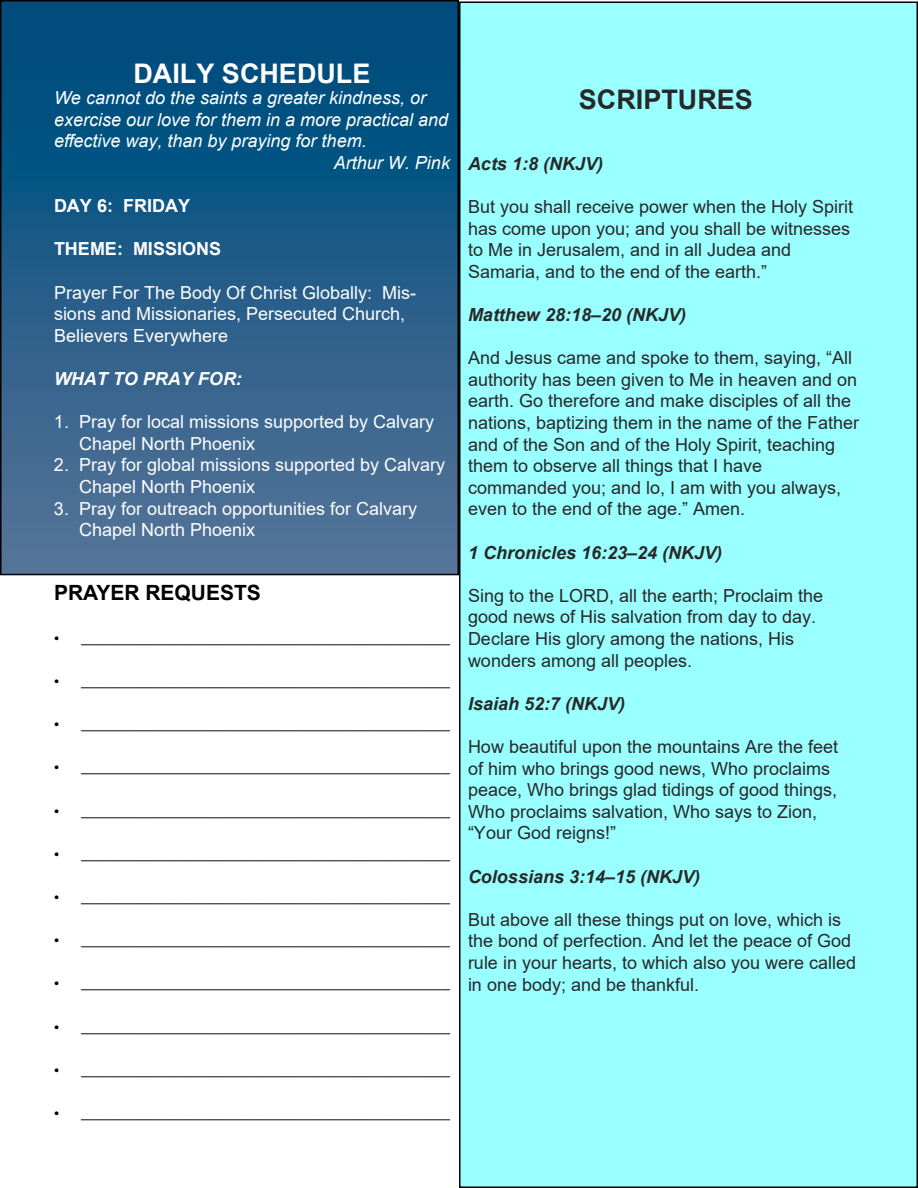
<style>
.page{position:relative;width:918px;height:1188px;background:#fff}
.page>*{position:absolute;margin:0;border:0;box-sizing:border-box;transform-origin:0 0}
.t1{font:700 27px "Arial";color:#fff}
.t2{font:700 27px "Arial";color:#292829}
.t3{font:700 21px "Arial";color:#000}
.t4{font:18px/21.6px "Arial";color:#292829}
.t5{font:18px "Myriad Pro";color:#000}
.t6{font:18px/21.6px "Arial";color:#fff}
.t7{font:italic 18px "Arial";color:#fff}
.t8{font:italic 700 18px "Arial";color:#292829}
.t9{font:700 18px "Arial";color:#fff}
.t10{font:italic 700 18px "Arial";color:#fff}
</style>
<div class="page">
<div style="left:460px;top:2px;width:457px;height:1185px;background:#9ff"></div>
<div style="left:1px;top:1px;width:457px;height:574px;background:linear-gradient(to bottom,#00497a,#577498)"></div>
<div style="left:0;top:0;width:459px;height:575px;border:2px solid #000"></div>
<h1 class="t1" style="left:133px;top:54px;width:239px">DAILY SCHEDULE</h1>
<p class="t7" style="left:54px;top:86px;width:374px">We cannot do the saints a greater kindness, or</p>
<p class="t7" style="left:54px;top:108px;width:396px">exercise our love for them in a more practical and</p>
<p class="t7" style="left:54px;top:129px;width:314px">effective way, than by praying for them.</p>
<p class="t7" style="left:334px;top:151px;width:118px">Arthur W. Pink</p>
<p class="t9" style="left:54px;top:193px;width:138px">DAY 6: FRIDAY</p>
<p class="t9" style="left:54px;top:236px;width:169px">THEME: MISSIONS</p>
<p class="t6" style="left:54px;top:281px;width:364px">Prayer For The Body Of Christ Globally: Mis&shy;sions and Missionaries, Persecuted Church,<br>Believers Everywhere</p>
<p class="t10" style="left:54px;top:367px;width:189px">WHAT TO PRAY FOR:</p>
<p class="t6" style="left:79px;top:411px;width:357px;text-indent:-25px">1. Pray for local missions supported by Calvary<br>Chapel North Phoenix</p>
<p class="t6" style="left:79px;top:454px;width:368px;text-indent:-25px">2. Pray for global missions supported by Calvary<br>Chapel North Phoenix</p>
<p class="t6" style="left:79px;top:497px;width:340px;text-indent:-25px">3. Pray for outreach opportunities for Calvary<br>Chapel North Phoenix</p>
<p class="t3" style="left:54px;top:577px;width:208px">PRAYER REQUESTS</p>
<p class="t5" style="left:54px;top:626px;width:397px">• _________________________________________</p>
<p class="t5" style="left:54px;top:669px;width:397px">• _________________________________________</p>
<p class="t5" style="left:54px;top:712px;width:397px">• _________________________________________</p>
<p class="t5" style="left:54px;top:755px;width:397px">• _________________________________________</p>
<p class="t5" style="left:54px;top:798px;width:397px">• _________________________________________</p>
<p class="t5" style="left:54px;top:842px;width:397px">• _________________________________________</p>
<p class="t5" style="left:54px;top:885px;width:397px">• _________________________________________</p>
<p class="t5" style="left:54px;top:928px;width:397px">• _________________________________________</p>
<p class="t5" style="left:54px;top:971px;width:397px">• _________________________________________</p>
<p class="t5" style="left:54px;top:1014px;width:397px">• _________________________________________</p>
<p class="t5" style="left:54px;top:1058px;width:397px">• _________________________________________</p>
<p class="t5" style="left:54px;top:1101px;width:397px">• _________________________________________</p>
<h1 class="t2" style="left:579px;top:80px;width:176px">SCRIPTURES</h1>
<p class="t8" style="left:468px;top:151px;width:137px">Acts 1:8 (NKJV)</p>
<p class="t4" style="left:468px;top:196px;width:387px">But you shall receive power when the Holy Spirit has come upon you; and you shall be witnesses to Me in Jerusalem, and in all Judea and Samaria, and to the end of the earth.”</p>
<p class="t8" style="left:468px;top:303px;width:220px">Matthew 28:18–20 (NKJV)</p>
<p class="t4" style="left:468px;top:347px;width:393px">And Jesus came and spoke to them, saying, “All authority has been given to Me in heaven and on earth. Go therefore and make disciples of all the nations, baptizing them in the name of the Father and of the Son and of the Holy Spirit, teaching them to observe all things that I have commanded you; and lo, I am with you always, even to the end of the age.” Amen.</p>
<p class="t8" style="left:468px;top:540px;width:256px">1 Chronicles 16:23–24 (NKJV)</p>
<p class="t4" style="left:468px;top:584px;width:357px">Sing to the LORD, all the earth; Proclaim the good news of His salvation from day to day.<br>Declare His glory among the nations, His wonders among all peoples.</p>
<p class="t8" style="left:468px;top:691px;width:159px">Isaiah 52:7 (NKJV)</p>
<p class="t4" style="left:468px;top:736px;width:372px">How beautiful upon the mountains Are the feet of him who brings good news, Who proclaims peace, Who brings glad tidings of good things, Who proclaims salvation, Who says to Zion, “Your God reigns!”</p>
<p class="t8" style="left:468px;top:864px;width:234px">Colossians 3:14–15 (NKJV)</p>
<p class="t4" style="left:468px;top:908px;width:390px">But above all these things put on love, which is the bond of perfection. And let the peace of God rule in your hearts, to which also you were called in one body; and be thankful.</p>
</div>
